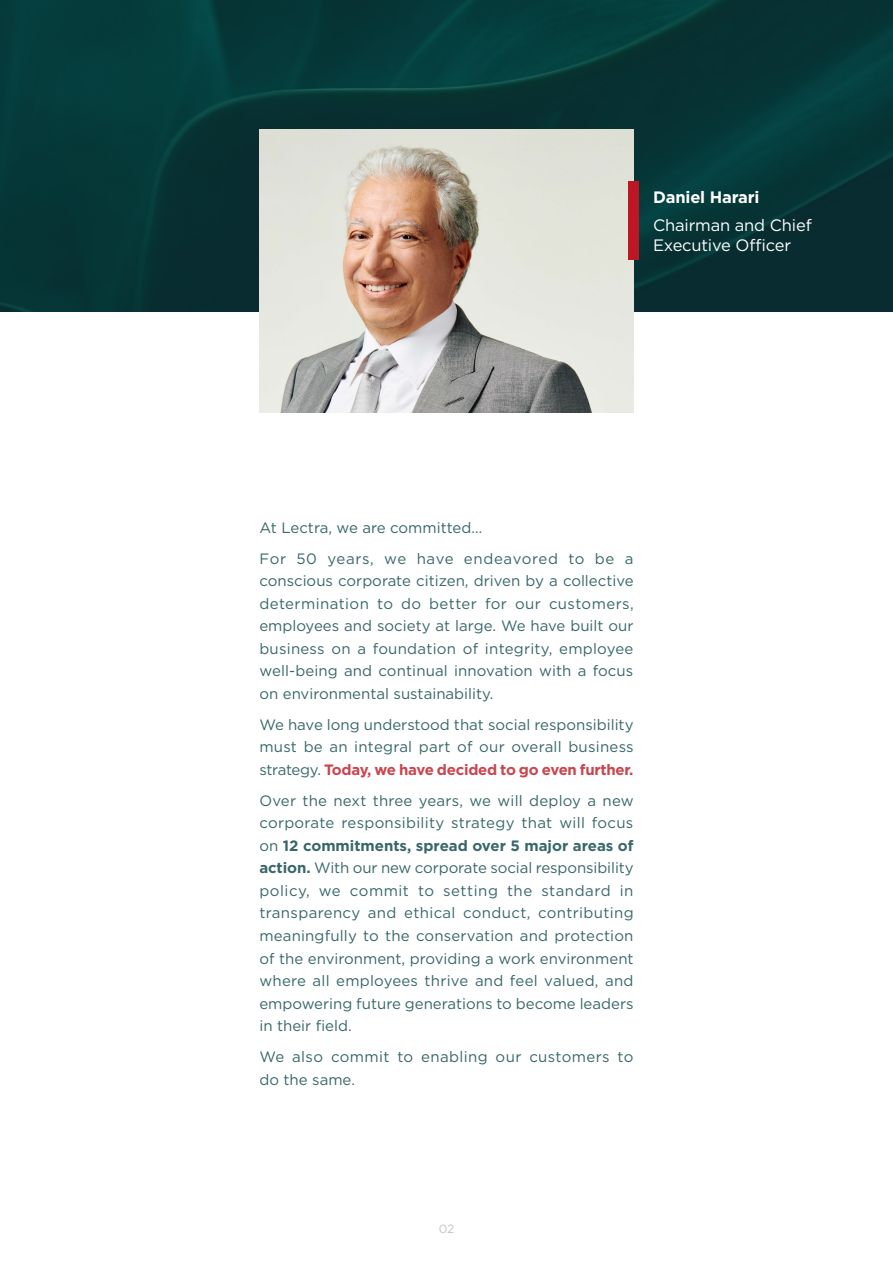
<style>
.page{position:relative;width:893px;height:1263px;background:#fff}
.page>*{position:absolute;margin:0;border:0;box-sizing:border-box;transform-origin:0 0}
.INTRO{font:16.5px/19.8px "Gotham";letter-spacing:-.01em;color:#fff}
.t1{font:700 16.5px "Gotham";letter-spacing:-.01em;color:#fff}
.t2{font:15px/22.5px "Gotham";color:#396769;text-align:justify}
.t3{font:15px/22.5px "Gotham";letter-spacing:.025em;color:#396769}
.t4{font:12px "Gotham";color:#c4c4c4}
.s1{font-weight:700;color:#cb454e}
.s2{font-weight:700}
</style>
<div class="page">
<img style="left:0;top:0;width:893px;height:311px">
<img style="left:259px;top:130px;width:375px;height:282px">
<div style="left:628px;top:181px;width:11px;height:79px;background:#be1622"></div>
<p class="t1" style="left:653px;top:186px;width:108px">Daniel Harari</p>
<p class="INTRO" style="left:653px;top:215px;width:160px">Chairman and Chief<br>Executive Officer</p>
<p class="t2" style="left:259px;top:516px;width:224px">At Lectra, we are committed…</p>
<p class="t2" style="left:259px;top:547px;width:376px">For 50 years, we have endeavored to be a conscious corporate citizen, driven by a collective determination to do better for our customers, employees and society at large. We have built our business on a foundation of integrity, employee well-being and continual innovation with a focus on environmental sustainability.</p>
<p class="t2" style="left:259px;top:713px;width:376px">We have long understood that social responsibility must be an integral part of our overall business strategy. <span class="s1">Today, we have decided to go even further.</span></p>
<p class="t2" style="left:259px;top:789px;width:376px">Over the next three years, we will deploy a new corporate responsibility strategy that will focus on <span class="s2">12 commitments, spread over 5 major areas of action.</span> With our new corporate social responsibility policy, we commit to setting the standard in transparency and ethical conduct, contributing meaningfully to the conservation and protection of the environment, providing a work environment where all employees thrive and feel valued, and empowering future generations to become leaders in their field.</p>
<p class="t3" style="left:259px;top:1045px;width:376px">We also commit to enabling our customers to do the same.</p>
<p class="t4" style="left:439px;top:1221px;width:17px">02</p>
</div>
